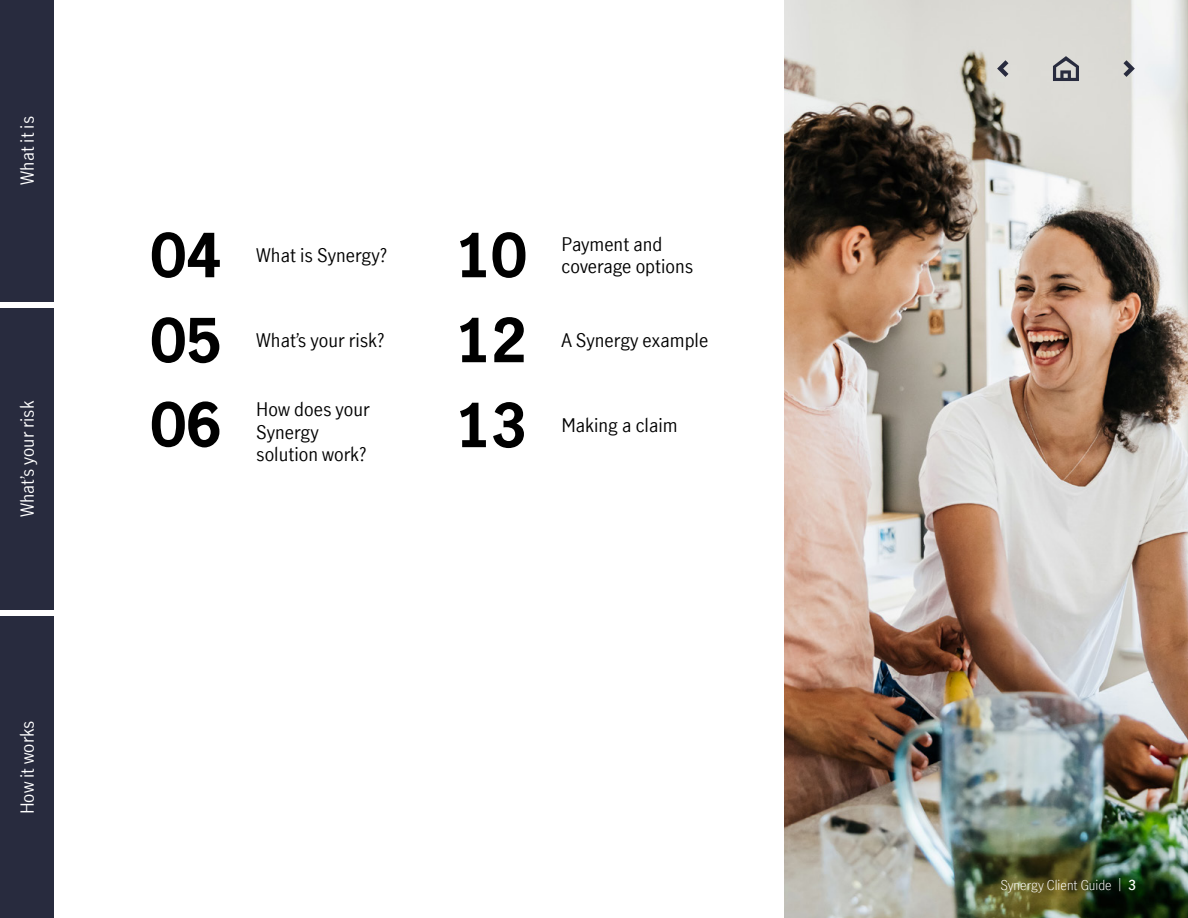
<style>
.page{position:relative;width:1188px;height:918px;background:#fff}
.page>*{position:absolute;margin:0;border:0;box-sizing:border-box;transform-origin:0 0}
.t1{font:700 60px "Manulife JH Sans Test 4 2";color:#000}
.t2{font:18.75px/22.5px "Manulife JH Sans Test 4 2";color:#000}
.t3{font:18px "Manulife JH Sans Test 4 2";color:#fff}
.t4{font:300 13.5px "Manulife JH Sans Test 4 2";color:#fff}
.s1{font-weight:600}
</style>
<div class="page">
<div style="left:0;top:0;width:54px;height:301px;background:#282b3e"></div>
<div style="left:0;top:617px;width:54px;height:301px;background:#282b3e"></div>
<div style="left:0;top:308px;width:54px;height:302px;background:#282b3e"></div>
<img style="left:784px;top:0;width:404px;height:918px">
<svg style="left:1123px;top:60px;width:12px;height:17px"></svg>
<svg style="left:1053px;top:56px;width:26px;height:25px"></svg>
<svg style="left:997px;top:60px;width:11px;height:17px"></svg>
<p class="t3" style="left:15px;top:185px;width:70px;rotate:-90deg">What it is</p>
<p class="t3" style="left:15px;top:517px;width:118px;rotate:-90deg">What’s your risk</p>
<p class="t3" style="left:15px;top:814px;width:95px;rotate:-90deg">How it works</p>
<h1 class="t1" style="left:151px;top:214px;width:73px">04</h1>
<h1 class="t1" style="left:151px;top:299px;width:73px">05</h1>
<p class="t2" style="left:256px;top:243px;width:132px">What is Synergy?</p>
<p class="t2" style="left:256px;top:328px;width:130px">What’s your risk?</p>
<h1 class="t1" style="left:151px;top:383px;width:73px">06</h1>
<p class="t2" style="left:256px;top:397px;width:115px">How does your<br>Synergy solution work?</p>
<h1 class="t1" style="left:456px;top:214px;width:73px">10</h1>
<p class="t2" style="left:561px;top:232px;width:134px">Payment and coverage options</p>
<h1 class="t1" style="left:456px;top:299px;width:73px">12</h1>
<p class="t2" style="left:561px;top:328px;width:148px">A Synergy example</p>
<h1 class="t1" style="left:456px;top:384px;width:73px">13</h1>
<p class="t2" style="left:561px;top:413px;width:118px">Making a claim</p>
<p class="t4" style="left:1000px;top:876px;width:137px">Synergy Client Guide | <span class="s1">3</span></p>
</div>
